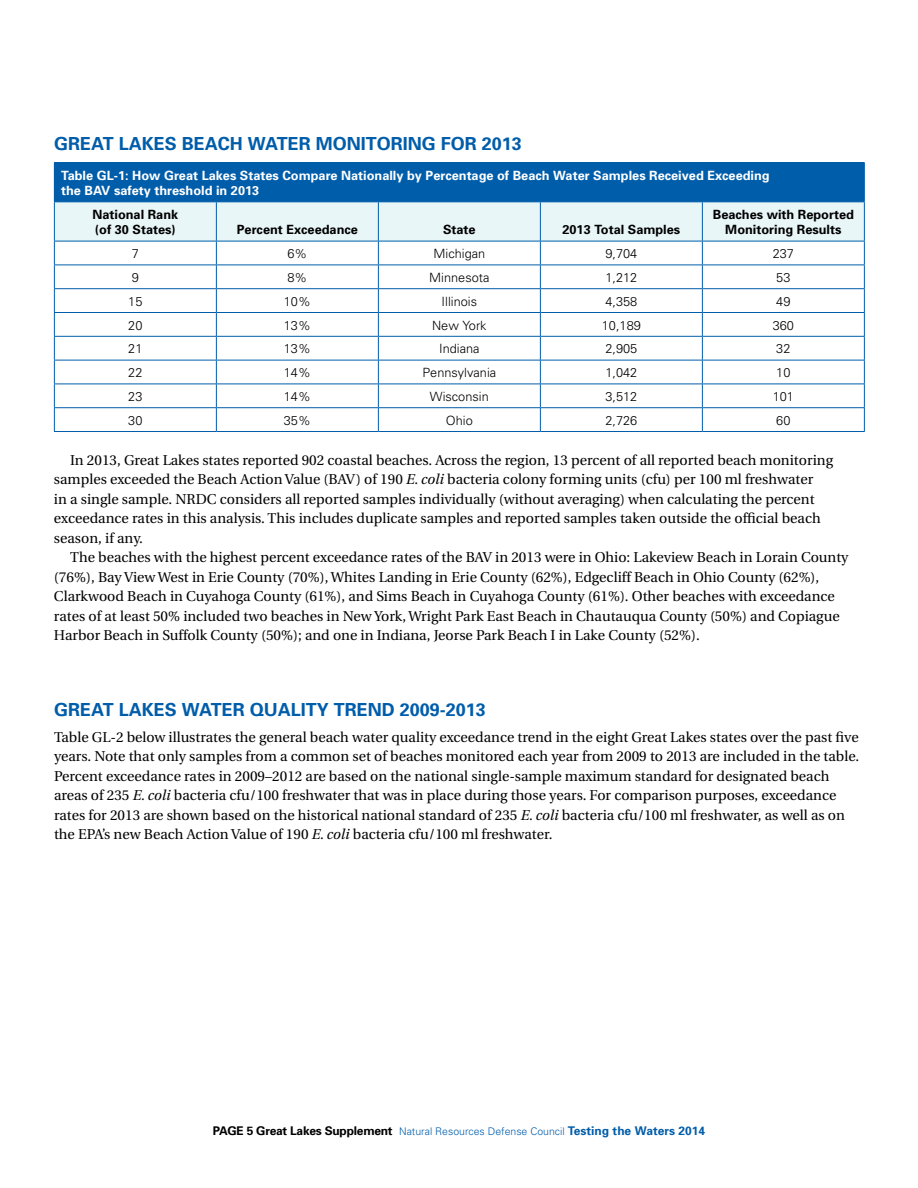
<style>
.page{position:relative;width:918px;height:1188px;background:#fff}
.page>*{position:absolute;margin:0;border:0;box-sizing:border-box;transform-origin:0 0}
.t1{font:700 18px "Univers";color:#005daa}
.t2{font:14.25px/19.5px "Utopia";color:#000}
.t3{font:300 12.75px "Univers";color:#000}
.t4{font:700 12.75px/15.3px "Univers";color:#fff}
.t5{font:700 12.75px/15.3px "Univers";color:#000}
.t6{font:300 10.5px "Univers";color:#005daa}
.s1{font-style:italic}
.s2{font-weight:700;font-size:12px;color:#000}
.s3{font-weight:700;font-size:12px}
</style>
<div class="page">
<div style="left:54px;top:163px;width:810px;height:39px;background:#005daa"></div>
<hr style="left:54px;top:162px;width:162px;height:1px;background:#005daa">
<hr style="left:216px;top:162px;width:162px;height:1px;background:#005daa">
<hr style="left:378px;top:162px;width:162px;height:1px;background:#005daa">
<hr style="left:540px;top:162px;width:162px;height:1px;background:#005daa">
<hr style="left:702px;top:162px;width:163px;height:1px;background:#005daa">
<hr style="left:864px;top:163px;width:1px;height:38px;background:#005daa">
<hr style="left:702px;top:201px;width:163px;height:1px;background:#005daa">
<svg style="left:54px;top:202px;width:811px;height:229px"></svg>
<hr style="left:54px;top:431px;width:162px;height:1px;background:#005daa">
<hr style="left:216px;top:431px;width:162px;height:1px;background:#005daa">
<hr style="left:378px;top:431px;width:162px;height:1px;background:#005daa">
<hr style="left:540px;top:431px;width:162px;height:1px;background:#005daa">
<hr style="left:702px;top:431px;width:163px;height:1px;background:#005daa">
<p class="t1" style="left:54px;top:132px;width:38px">Great</p>
<p class="t1" style="left:119px;top:132px;width:159px">Lakes Beach Wate</p>
<p class="t1" style="left:299px;top:132px;width:225px">r Monitoring for 2013</p>
<p class="t4" style="left:61px;top:167px;width:710px">Table GL-1: How Great Lakes States Compare Nationally by Percentage of Beach Water Samples Received Exceeding the BAV safety threshold in 2013</p>
<p class="t5" style="left:93px;top:206px;width:87px">National Rank (of 30 States)</p>
<p class="t5" style="left:713px;top:206px;width:143px;text-align:center">Beaches with Reported<br>Monitoring Results</p>
<p class="t5" style="left:237px;top:222px;width:123px">Percent Exceedance</p>
<p class="t5" style="left:443px;top:222px;width:34px">State</p>
<p class="t5" style="left:562px;top:222px;width:119px">2013 Total Samples</p>
<p class="t3" style="left:132px;top:246px;width:9px">7</p>
<p class="t3" style="left:287px;top:246px;width:21px">6%</p>
<p class="t3" style="left:434px;top:246px;width:53px">M ichigan</p>
<p class="t3" style="left:605px;top:246px;width:33px">9,704</p>
<p class="t3" style="left:773px;top:246px;width:23px">237</p>
<p class="t3" style="left:132px;top:270px;width:9px">9</p>
<p class="t3" style="left:287px;top:270px;width:21px">8%</p>
<p class="t3" style="left:429px;top:270px;width:62px">M innesota</p>
<p class="t3" style="left:605px;top:270px;width:33px">1,212</p>
<p class="t3" style="left:776px;top:270px;width:16px">53</p>
<p class="t3" style="left:128px;top:294px;width:16px">15</p>
<p class="t3" style="left:284px;top:294px;width:28px">10%</p>
<p class="t3" style="left:442px;top:294px;width:37px">Illinois</p>
<p class="t3" style="left:605px;top:294px;width:33px">4,358</p>
<p class="t3" style="left:776px;top:294px;width:16px">49</p>
<p class="t3" style="left:128px;top:317px;width:16px">20</p>
<p class="t3" style="left:284px;top:317px;width:28px">13%</p>
<p class="t3" style="left:432px;top:317px;width:56px">N ew York</p>
<p class="t3" style="left:602px;top:317px;width:40px">10,189</p>
<p class="t3" style="left:773px;top:317px;width:23px">360</p>
<p class="t3" style="left:128px;top:341px;width:16px">21</p>
<p class="t3" style="left:284px;top:341px;width:28px">13%</p>
<p class="t3" style="left:439px;top:341px;width:42px">Indiana</p>
<p class="t3" style="left:605px;top:341px;width:33px">2,905</p>
<p class="t3" style="left:776px;top:341px;width:16px">32</p>
<p class="t3" style="left:128px;top:365px;width:16px">22</p>
<p class="t3" style="left:284px;top:365px;width:28px">14%</p>
<p class="t3" style="left:423px;top:365px;width:75px">Pennsylvania</p>
<p class="t3" style="left:605px;top:365px;width:33px">1,042</p>
<p class="t3" style="left:776px;top:365px;width:16px">10</p>
<p class="t3" style="left:128px;top:389px;width:16px">23</p>
<p class="t3" style="left:284px;top:389px;width:28px">14%</p>
<p class="t3" style="left:430px;top:389px;width:60px">Wisconsin</p>
<p class="t3" style="left:605px;top:389px;width:33px">3,512</p>
<p class="t3" style="left:773px;top:389px;width:23px">101</p>
<p class="t3" style="left:128px;top:413px;width:16px">30</p>
<p class="t3" style="left:284px;top:413px;width:28px">35%</p>
<p class="t3" style="left:446px;top:413px;width:28px">Ohio</p>
<p class="t3" style="left:605px;top:413px;width:33px">2,726</p>
<p class="t3" style="left:776px;top:413px;width:16px">60</p>
<p class="t2" style="left:54px;top:451px;width:781px;text-indent:16px">In 2013, Great Lakes states reported 902 coastal beaches. Across the region, 13 percent of all reported beach monitoring samples exceeded the Beach Action Value (BAV) of 190 <span class="s1">E. coli</span> bacteria colony forming units (cfu) per 100 ml freshwater<br>in a single sample. NRDC considers all reported samples individually (without averaging) when calculating the percent exceedance rates in this analysis. This includes duplicate samples and reported samples taken outside the official beach season, if any.</p>
<p class="t2" style="left:54px;top:548px;width:796px;text-indent:16px">The beaches with the highest percent exceedance rates of the BAV in 2013 were in Ohio: Lakeview Beach in Lorain County (76%), Bay View West in Erie County (70%), Whites Landing in Erie County (62%), Edgecliff Beach in Ohio County (62%), Clarkwood Beach in Cuyahoga County (61%), and Sims Beach in Cuyahoga County (61%). Other beaches with exceedance rates of at least 50% included two beaches in New York, Wright Park East Beach in Chautauqua County (50%) and Copiague Harbor Beach in Suffolk County (50%); and one in Indiana, Jeorse Park Beach I in Lake County (52%).</p>
<p class="t1" style="left:54px;top:698px;width:38px">Great</p>
<p class="t1" style="left:119px;top:698px;width:93px">La kes Wate</p>
<p class="t1" style="left:233px;top:698px;width:44px">r Qual</p>
<p class="t1" style="left:301px;top:698px;width:187px">ity Trend 2009-2013</p>
<p class="t2" style="left:54px;top:728px;width:807px">Table GL-2 below illustrates the general beach water quality exceedance trend in the eight Great Lakes states over the past five years. Note that only samples from a common set of beaches monitored each year from 2009 to 2013 are included in the table.<br>Percent exceedance rates in 2009–2012 are based on the national single-sample maximum standard for designated beach areas of 235 <span class="s1">E. coli</span> bacteria cfu/100 freshwater that was in place during those years. For comparison purposes, exceedance rates for 2013 are shown based on the historical national standard of 235 <span class="s1">E. coli</span> bacteria cfu/100 ml freshwater, as well as on the EPA’s new Beach Action Value of 190 <span class="s1">E. coli</span> bacteria cfu/100 ml freshwater.</p>
<p class="t6" style="left:213px;top:1125px;width:494px"><span class="s2">PAGE 5 Great Lakes Supplement</span> N atural Resources Defense Council <span class="s3">Testing the Waters 2014</span></p>
</div>
